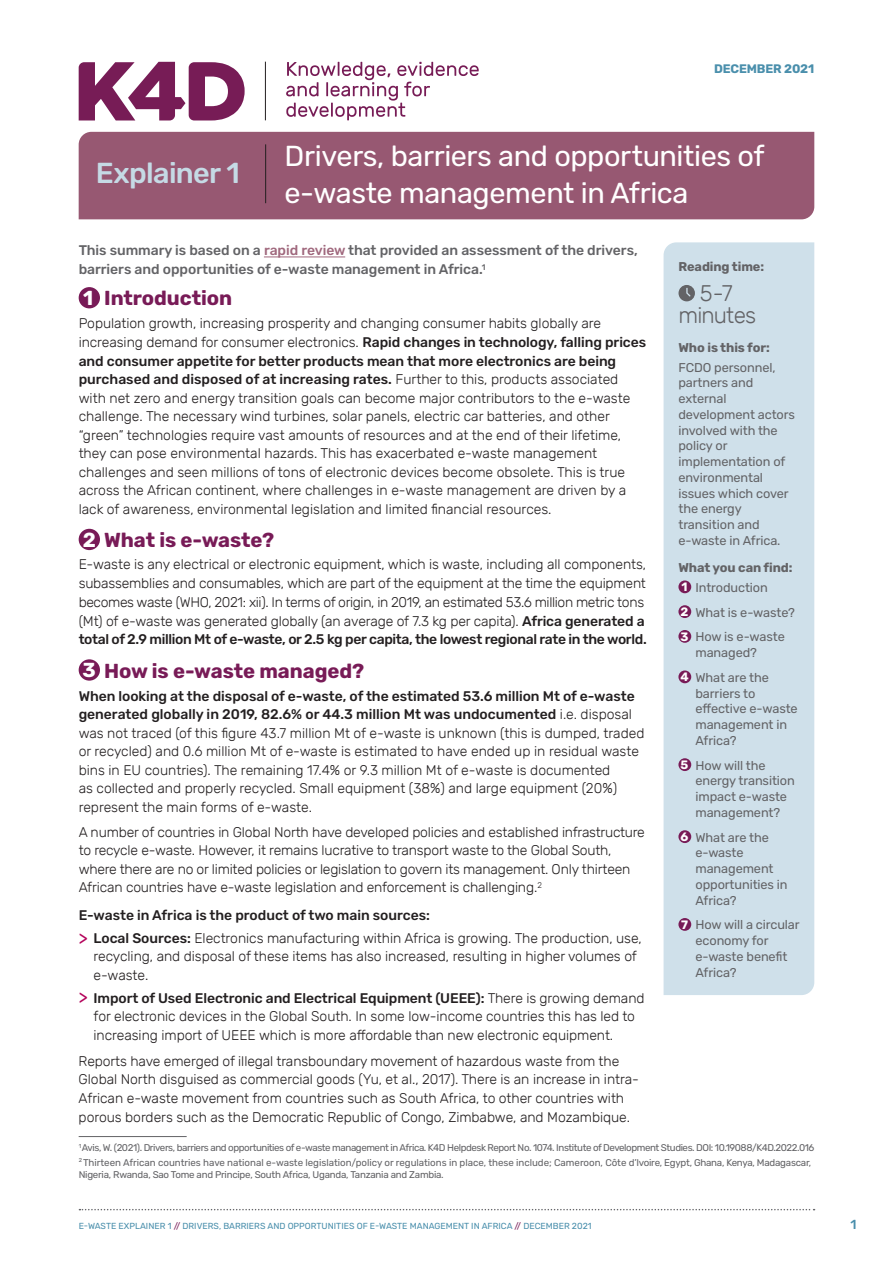
<style>
.page{position:relative;width:893px;height:1263px;background:#fff}
.page>*{position:absolute;margin:0;border:0;box-sizing:border-box;transform-origin:0 0}
.t1{font:28.8px/36.3px "Rubik";letter-spacing:-.015em;color:#fff}
.t2{font:500 28.8px "Rubik";letter-spacing:-.025em;color:#c5dae5}
.t3{font:300 22.5px/21.8px "Rubik";letter-spacing:-.035em;color:#636366;text-align:center}
.t4{font:700 20.25px "Rubik";letter-spacing:-.005em;color:#781b57}
.t5{font:300 13.95px/18.6px "Rubik";letter-spacing:-.005em;color:#231f20}
.t6{font:500 13.95px/18.8px "Rubik";letter-spacing:-.005em;color:#636366}
.t7{font:500 13.2px "Rubik";color:#4a8fac}
.t8{font:12.75px/15.8px "Rubik";letter-spacing:-.01em;color:#636366}
.t9{font:700 12.75px/20.1px "Rubik";letter-spacing:-.005em;color:#636366}
.t10{font:700 12.3px "Rubik";letter-spacing:-.01em;color:#4a8fac}
.t11{font:9.75px/14.5px "Rubik";letter-spacing:-.045em;color:#636366}
.t12{font:9.75px "Rubik";letter-spacing:-.025em;color:#636366}
.t13{font:8.7px "Rubik";color:#4a8fac}
.s1{color:#a0687d}
.s2{color:#fff}
.s3{font-weight:500}
.s4{font-weight:400;font-size:18px;color:#b4035b}
.s5{font-size:12.15px;color:#fff}
.s6{font-weight:400}
.s7{font-weight:700;font-size:12.15px;color:#fff}
.s8{color:#781b57}
</style>
<div class="page">
<svg style="left:79px;top:1209px;width:736px;height:1px"></svg>
<hr style="left:265px;top:62px;width:1px;height:58px;background:#231f20">
<svg style="left:286px;top:62px;width:193px;height:58px"></svg>
<svg style="left:79px;top:62px;width:166px;height:58px"></svg>
<div style="left:79px;top:132px;width:735px;height:87px;background:#975872"></div>
<hr style="left:265px;top:144px;width:1px;height:59px;background:#231f20">
<hr style="left:264px;top:257px;width:81px;height:1px;background:#a0687d">
<div style="left:79px;top:287px;width:21px;height:21px;background:#781b57;border-radius:50%"></div>
<div style="left:79px;top:529px;width:21px;height:21px;background:#781b57;border-radius:50%"></div>
<div style="left:79px;top:659px;width:21px;height:22px;background:#781b57;border-radius:50%"></div>
<hr style="left:79px;top:1136px;width:108px;height:1px;background:#636366">
<div style="left:664px;top:242px;width:150px;height:753px;background:#cfe0ea"></div>
<img style="left:678px;top:285px;width:17px;height:16px;border-radius:8px">
<div style="left:678px;top:580px;width:13px;height:13px;background:#781b57;border-radius:50%"></div>
<div style="left:678px;top:605px;width:13px;height:13px;background:#781b57;border-radius:50%"></div>
<div style="left:678px;top:630px;width:13px;height:13px;background:#781b57;border-radius:50%"></div>
<div style="left:678px;top:670px;width:13px;height:13px;background:#781b57;border-radius:50%"></div>
<div style="left:678px;top:758px;width:13px;height:13px;background:#781b57;border-radius:50%"></div>
<div style="left:678px;top:830px;width:13px;height:13px;background:#781b57;border-radius:50%"></div>
<div style="left:678px;top:918px;width:13px;height:13px;background:#781b57;border-radius:50%"></div>
<h1 class="t2" style="left:96px;top:156px;width:146px">Explainer 1</h1>
<p class="t10" style="left:714px;top:62px;width:102px">DECEMBER 2021</p>
<h1 class="t1" style="left:284px;top:139px;width:482px">Drivers, barriers and opportunities of e-waste management in Africa</h1>
<p class="t6" style="left:79px;top:242px;width:561px">This summary is based on a <span class="s1">rapid review</span> that provided an assessment of the drivers, barriers and opportunities of e-waste management in Africa.<sup>1</sup></p>
<h3 class="t4" style="left:83px;top:287px;width:151px"><span class="s2">1</span> Introduction</h3>
<p class="t5" style="left:79px;top:315px;width:569px">Population growth, increasing prosperity and changing consumer habits globally are increasing demand for consumer electronics. <span class="s3">Rapid changes in technology, falling prices and consumer appetite for better products mean that more electronics are being purchased and disposed of at increasing rates.</span> Further to this, products associated with net zero and energy transition goals can become major contributors to the e-waste challenge. The necessary wind turbines, solar panels, electric car batteries, and other “green” technologies require vast amounts of resources and at the end of their lifetime, they can pose environmental hazards. This has exacerbated e-waste management challenges and seen millions of tons of electronic devices become obsolete. This is true across the African continent, where challenges in e-waste management are driven by a lack of awareness, environmental legislation and limited financial resources.</p>
<h3 class="t4" style="left:83px;top:528px;width:193px"><span class="s2">2</span> What is e-waste?</h3>
<p class="t5" style="left:79px;top:555px;width:570px">E-waste is any electrical or electronic equipment, which is waste, including all components, subassemblies and consumables, which are part of the equipment at the time the equipment becomes waste (WHO, 2021: xii). In terms of origin, in 2019, an estimated 53.6 million metric tons (Mt) of e-waste was generated globally (an average of 7.3 kg per capita). <span class="s3">Africa generated a total of 2.9 million Mt of e-waste, or 2.5 kg per capita, the lowest regional rate in the world.</span></p>
<h3 class="t4" style="left:83px;top:659px;width:283px"><span class="s2">3</span> How is e-waste managed?</h3>
<p class="t5" style="left:79px;top:687px;width:567px"><span class="s3">When looking at the disposal of e-waste, of the estimated 53.6 million Mt of e-waste generated globally in 2019, 82.6% or 44.3 million Mt was undocumented</span> i.e. disposal was not traced (of this figure 43.7 million Mt of e-waste is unknown (this is dumped, traded or recycled) and 0.6 million Mt of e-waste is estimated to have ended up in residual waste bins in EU countries). The remaining 17.4% or 9.3 million Mt of e-waste is documented<br>as collected and properly recycled. Small equipment (38%) and large equipment (20%) represent the main forms of e-waste.</p>
<p class="t5" style="left:79px;top:823px;width:568px">A number of countries in Global North have developed policies and established infrastructure to recycle e-waste. However, it remains lucrative to transport waste to the Global South, where there are no or limited policies or legislation to govern its management. Only thirteen African countries have e-waste legislation and enforcement is challenging.<sup>2</sup></p>
<p class="t5" style="left:79px;top:904px;width:565px;line-height:22.8px"><span class="s3">E-waste in Africa is the product of two main sources:<br></span><span class="s4">&gt;</span> <span class="s3">Local Sources:</span> Electronics manufacturing within Africa is growing. The production, use,</p>
<p class="t5" style="left:94px;top:948px;width:545px">recycling, and disposal of these items has also increased, resulting in higher volumes of e-waste.</p>
<p class="t5" style="left:94px;top:989px;width:552px;text-indent:-15px"><span class="s4">&gt;</span> <span class="s3">Import of Used Electronic and Electrical Equipment (UEEE):</span> There is growing demand for electronic devices in the Global South. In some low-income countries this has led to increasing import of UEEE which is more affordable than new electronic equipment.</p>
<p class="t5" style="left:79px;top:1052px;width:562px">Reports have emerged of illegal transboundary movement of hazardous waste from the Global North disguised as commercial goods (Yu, et al., 2017). There is an increase in intra-African e-waste movement from countries such as South Africa, to other countries with porous borders such as the Democratic Republic of Congo, Zimbabwe, and Mozambique.</p>
<p class="t11" style="left:79px;top:1141px;width:737px"><sup>1</sup> Avis, W. (2021). Drivers, barriers and opportunities of e-waste management in Africa. K4D Helpdesk Report No. 1074. Institute of Development Studies. DOI: 10.19088/K4D.2022.016<br><sup>2</sup> Thirteen African countries have national e-waste legislation/policy or regulations in place, these include; Cameroon, Côte d’Ivoire, Egypt, Ghana, Kenya, Madagascar,</p>
<p class="t12" style="left:79px;top:1169px;width:367px">Nigeria, Rwanda, Sao Tome and Principe, South Africa, Uganda, Tanzania and Zambia.</p>
<p class="t9" style="left:678px;top:257px;width:87px">Reading time:</p>
<h2 class="t3" style="left:678px;top:283px;width:79px">5-7 minutes</h2>
<p class="t9" style="left:678px;top:338px;width:93px">Who is this for:</p>
<p class="t8" style="left:678px;top:360px;width:118px">FCDO personnel, partners and external development actors involved with the policy or implementation of environmental issues which cover the energy transition and e-waste in Africa.</p>
<p class="t9" style="left:678px;top:558px;width:116px">What you can find:<br><span class="s5">1</span> <span class="s6">Introduction</span></p>
<p class="t8" style="left:681px;top:600px;width:116px;line-height:24.8px"><span class="s7">2</span> What is e-waste?<br><span class="s7">3</span> How is e-waste</p>
<p class="t8" style="left:680px;top:641px;width:90px;line-height:24.8px;text-align:center">managed?<br><span class="s7">4</span> What are the</p>
<p class="t8" style="left:695px;top:686px;width:104px">barriers to effective e-waste management in<br>Africa?</p>
<p class="t8" style="left:695px;top:758px;width:101px;text-indent:-15px"><span class="s7">5</span> How will the energy transition impact e-waste management?</p>
<p class="t8" style="left:695px;top:830px;width:94px;text-indent:-15px"><span class="s7">6</span> What are the e-waste management opportunities in<br>Africa?</p>
<p class="t8" style="left:695px;top:917px;width:106px;text-indent:-14px"><span class="s7">7</span> How will a circular economy for e-waste benefit<br>Africa?</p>
<p class="t13" style="left:79px;top:1221px;width:514px">E-WASTE EXPLAINER 1 <span class="s8">//</span> DRIVERS, BARRIERS AND OPPORTUNITIES OF E-WASTE MANAGEMENT IN AFRICA <span class="s8">//</span> DECEMBER 2021</p>
<p class="t7" style="left:851px;top:1216px;width:8px">1</p>
</div>
